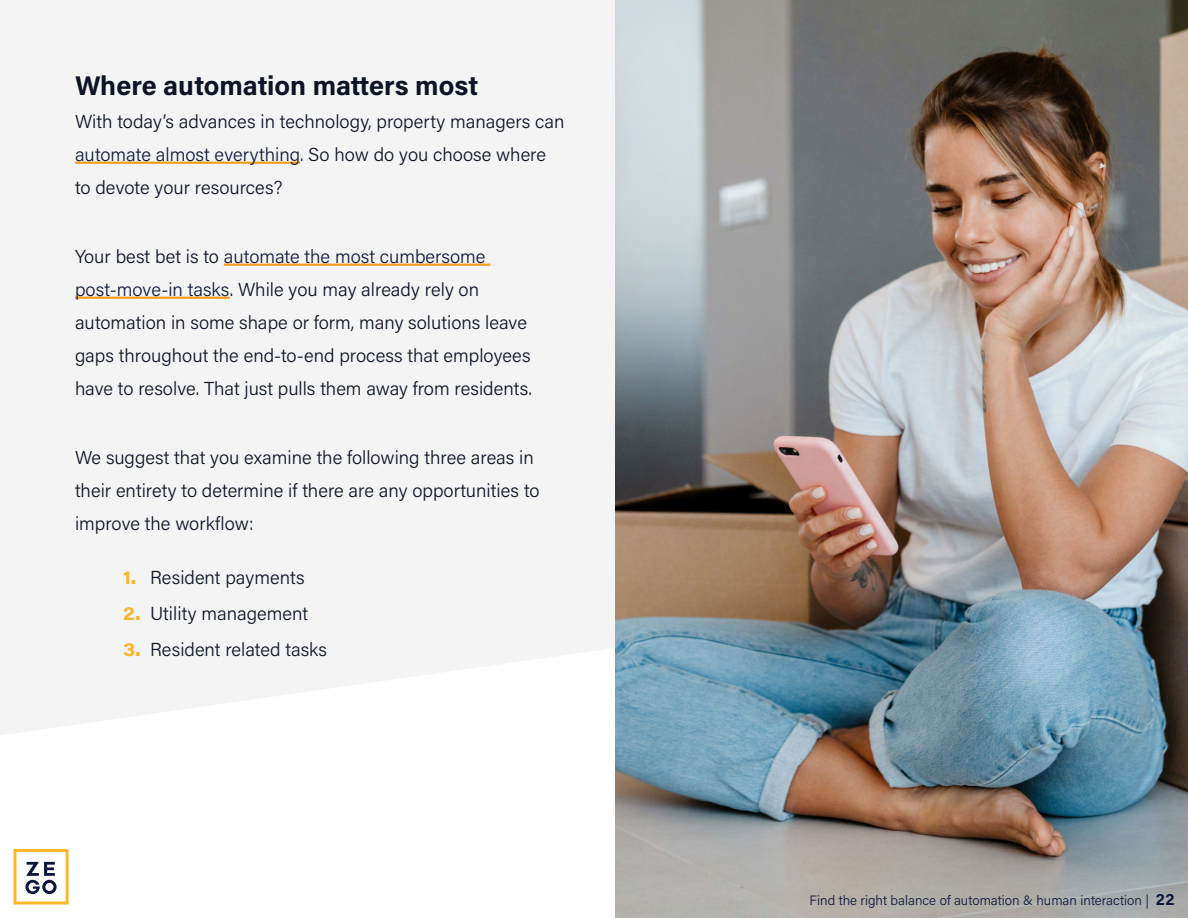
<style>
.page{position:relative;width:1188px;height:918px;background:#fff}
.page>*{position:absolute;margin:0;border:0;box-sizing:border-box;transform-origin:0 0}
.t1{font:700 27px "Acumin Pro";letter-spacing:-.005em;color:#0d1426}
.t2{font:300 18.75px/33px "Acumin Pro";color:#0d1426}
.t3{font:300 13.5px "Acumin Pro";color:#0c173c}
.s1{color:#111a3a}
.s2{font-family:"Acumin Pro Wide";font-weight:700;color:#f8b52e}
.s3{font-weight:700;font-size:16.5px}
</style>
<div class="page">
<div style="left:0;top:0;width:615px;height:735px;background:#f5f4f4"></div>
<img style="left:615px;top:0;width:573px;height:918px">
<svg style="left:14px;top:849px;width:55px;height:55px"></svg>
<hr style="left:75px;top:162px;width:225px;height:2px;background:#f29f21">
<hr style="left:224px;top:264px;width:266px;height:2px;background:#f29f21">
<hr style="left:75px;top:297px;width:155px;height:2px;background:#f29f21">
<h1 class="t1" style="left:75px;top:66px;width:405px">Where automation matters most</h1>
<p class="t2" style="left:75px;top:104px;width:491px">With today’s advances in technology, property managers can <span class="s1">automate almost everything</span>. So how do you choose where to devote your resources?</p>
<p class="t2" style="left:75px;top:239px;width:458px">Your best bet is to <span class="s1">automate the most cumbersome post-move-in tasks</span>. While you may already rely on automation in some shape or form, many solutions leave gaps throughout the end-to-end process that employees have to resolve. That just pulls them away from residents.</p>
<p class="t2" style="left:75px;top:440px;width:466px">We suggest that you examine the following three areas in their entirety to determine if there are any opportunities to improve the workflow:</p>
<p class="t2" style="left:123px;top:560px;width:183px"><span class="s2">1.</span> Resident payments</p>
<p class="t2" style="left:123px;top:596px;width:187px"><span class="s2">2.</span> Utility management</p>
<p class="t2" style="left:123px;top:632px;width:206px"><span class="s2">3.</span> Resident related tasks</p>
<p class="t3" style="left:810px;top:890px;width:366px">Find the right balance of automation &amp; human interaction | <span class="s3">22</span></p>
</div>
